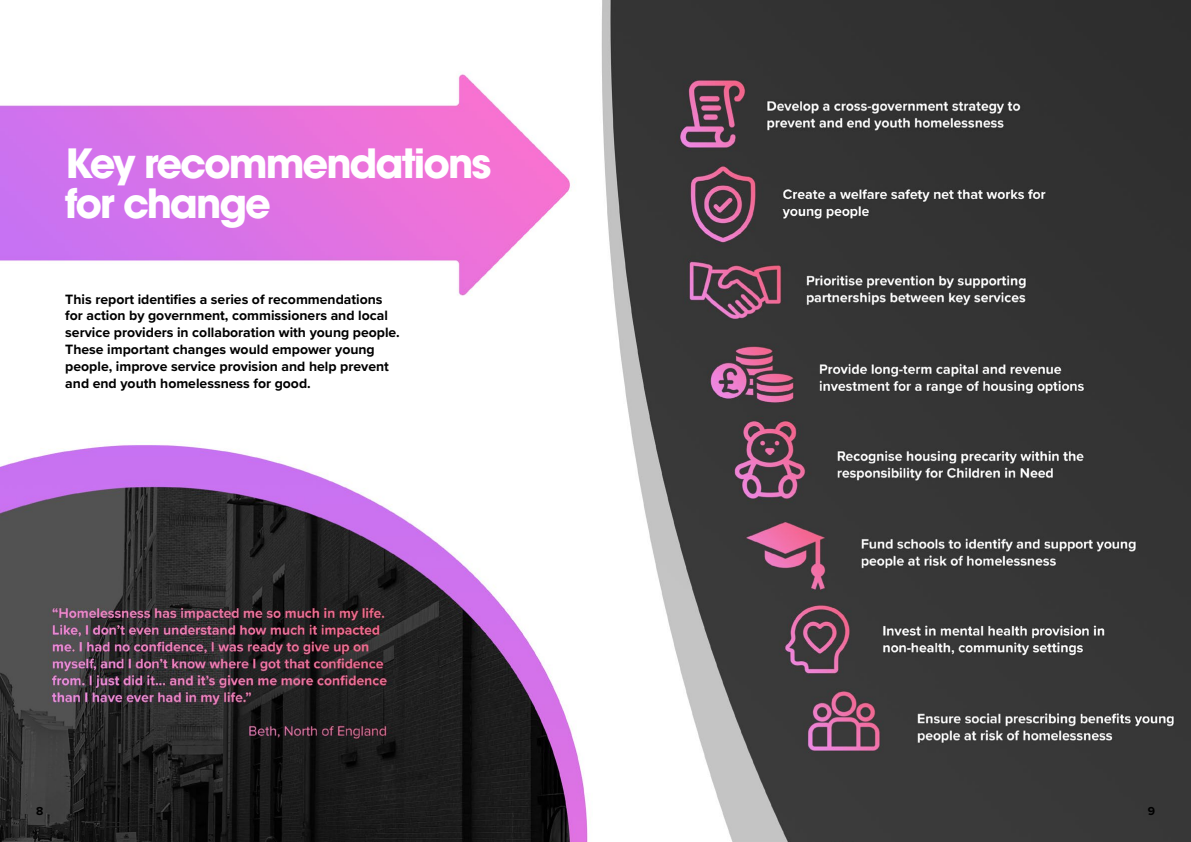
<style>
.page{position:relative;width:1191px;height:842px;background:#fff}
.page>*{position:absolute;margin:0;border:0;box-sizing:border-box;transform-origin:0 0}
.t1{font:700 40px/40px "ITC Avant Garde Pro";letter-spacing:-.05em;color:#fff}
.t2{font:700 14px/16.8px "Proxima Nova";color:#000}
.t3{font:700 12px "Proxima Nova";color:#000}
</style>
<div class="page">
<img style="left:0;top:0;width:1191px;height:842px">
<h1 class="t1" style="left:65px;top:143px;width:427px">Key recommendations for change</h1>
<p class="t2" style="left:65px;top:290px;width:336px">This report identifies a series of recommendations for action by government, commissioners and local service providers in collaboration with young people.<br>These important changes would empower young people, improve service provision and help prevent and end youth homelessness for good.</p>
<p class="t3" style="left:36px;top:802px;width:9px">8</p>
<p class="t3" style="left:1147px;top:802px;width:9px">9</p>
</div>
